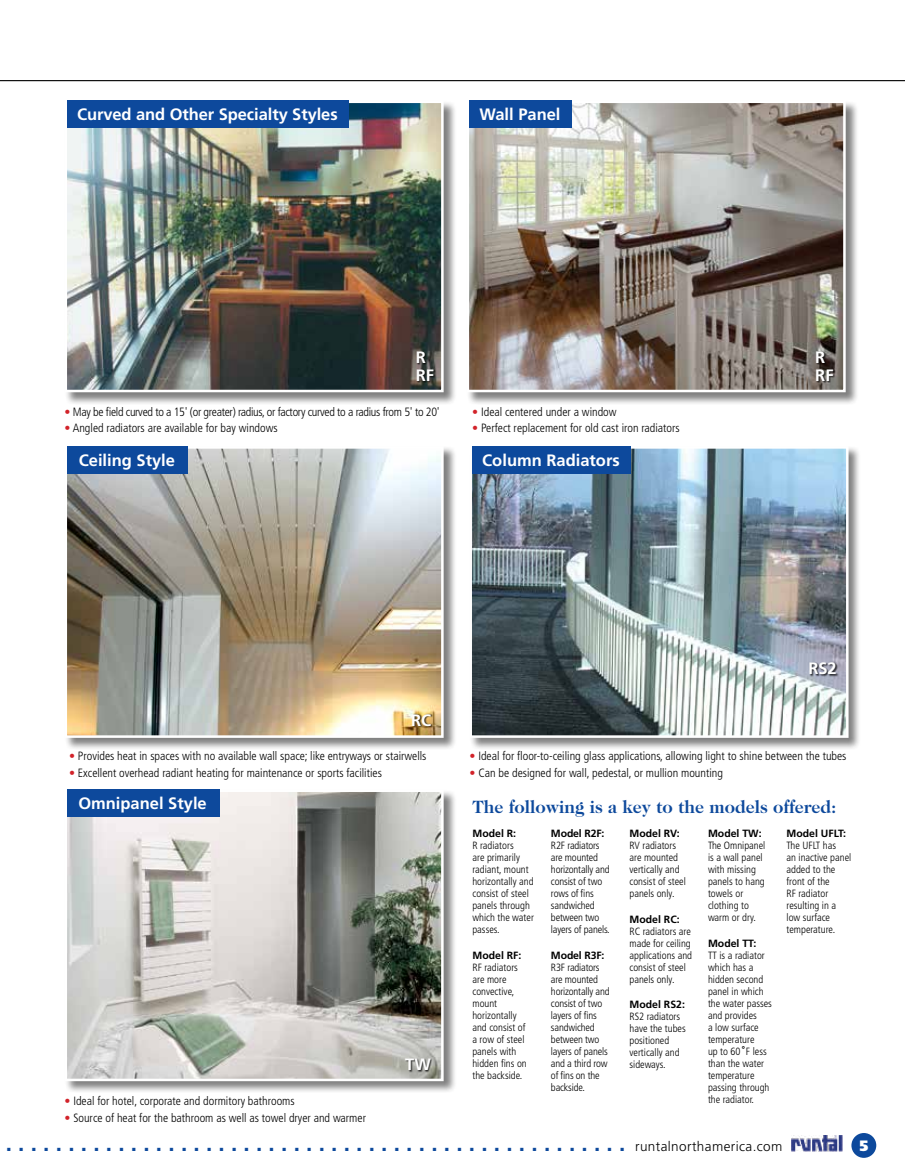
<style>
.page{position:relative;width:905px;height:1175px;background:#fff}
.page>*{position:absolute;margin:0;border:0;box-sizing:border-box;transform-origin:0 0}
.t1{font:700 22.5px "Frutiger";color:#0d499c}
.t2{font:700 18px "Caslon Two Twenty Four";color:#0d499c}
.t3{font:700 16.5px/18px "Frutiger";color:#fff}
.t4{font:900 15px "Frutiger";color:#fff}
.t5{font:300 condensed 12px "Frutiger";color:#000}
.t6{font:300 condensed 12px "Frutiger";letter-spacing:-.025em;color:#000}
.t7{font:300 condensed 10.5px/12px "Frutiger";color:#000}
.t8{font:700 10.5px "Frutiger";color:#000}
.s1{color:#d2232a}
.s2{font-family:"Interstate";font-weight:400;font-stretch:normal}
.s3{font-weight:300;font-size:13.5px;color:#000}
</style>
<div class="page">
<div style="left:851px;top:1133px;width:25px;height:24px;background:#0d499c;border-radius:50%"></div>
<img style="left:791px;top:1135px;width:51px;height:16px">
<div style="left:469px;top:446px;width:392px;height:305px;background:#000;opacity:.5"></div>
<img style="left:473px;top:450px;width:371px;height:284px">
<div style="left:469px;top:446px;width:379px;height:292px;border:3px solid #fff"></div>
<div style="left:65px;top:789px;width:392px;height:305px;background:#000;opacity:.5"></div>
<img style="left:69px;top:793px;width:370px;height:284px">
<div style="left:65px;top:789px;width:378px;height:292px;border:3px solid #fff"></div>
<div style="left:466px;top:101px;width:392px;height:304px;background:#000;opacity:.5"></div>
<img style="left:470px;top:104px;width:371px;height:284px">
<div style="left:466px;top:100px;width:379px;height:292px;border:3px solid #fff"></div>
<div style="left:65px;top:446px;width:392px;height:305px;background:#000;opacity:.5"></div>
<img style="left:69px;top:450px;width:370px;height:284px">
<div style="left:65px;top:446px;width:378px;height:292px;border:3px solid #fff"></div>
<div style="left:65px;top:101px;width:392px;height:304px;background:#000;opacity:.5"></div>
<img style="left:69px;top:104px;width:370px;height:284px">
<div style="left:65px;top:100px;width:378px;height:292px;border:3px solid #fff"></div>
<div style="left:809px;top:662px;width:29px;height:14px;background:#000;opacity:.75"></div>
<div style="left:412px;top:714px;width:21px;height:14px;background:#000;opacity:.75"></div>
<div style="left:405px;top:1058px;width:28px;height:14px;background:#000;opacity:.75"></div>
<div style="left:416px;top:351px;width:20px;height:32px;background:#000;opacity:.75"></div>
<div style="left:816px;top:351px;width:19px;height:32px;background:#000;opacity:.75"></div>
<div style="left:67px;top:100px;width:282px;height:28px;background:#0d499c"></div>
<div style="left:469px;top:100px;width:103px;height:28px;background:#0d499c"></div>
<div style="left:67px;top:446px;width:121px;height:27px;background:#0d499c"></div>
<div style="left:472px;top:446px;width:159px;height:27px;background:#0d499c"></div>
<div style="left:67px;top:789px;width:152px;height:27px;background:#0d499c"></div>
<hr style="left:0;top:80px;width:904px;height:1px;background:#000">
<h3 class="t3" style="left:77px;top:106px;width:262px">Curved and Other Specialty Styles</h3>
<h3 class="t3" style="left:479px;top:106px;width:83px">Wall Panel</h3>
<h3 class="t3" style="left:415px;top:348px;width:20px">R<br>RF</h3>
<h3 class="t3" style="left:815px;top:348px;width:20px">R<br>RF</h3>
<p class="t6" style="left:64px;top:404px;width:376px"><span class="s1">•</span> May be field curved to a 15' (or greater) radius, or factory curved to a radius from 5' to 20'</p>
<p class="t5" style="left:64px;top:421px;width:215px"><span class="s1">•</span> Angled radiators are available for bay windows</p>
<p class="t5" style="left:472px;top:404px;width:146px"><span class="s1">•</span> Ideal centered under a window</p>
<p class="t5" style="left:472px;top:421px;width:209px"><span class="s1">•</span> Perfect replacement for old cast iron radiators</p>
<h3 class="t3" style="left:79px;top:451px;width:98px">Ceiling Style</h3>
<h3 class="t3" style="left:482px;top:451px;width:139px">Column Radiators</h3>
<h3 class="t3" style="left:411px;top:711px;width:22px">RC</h3>
<h3 class="t3" style="left:808px;top:659px;width:30px">RS2</h3>
<p class="t5" style="left:69px;top:749px;width:359px"><span class="s1">•</span> Provides heat in spaces with no available wall space; like entryways or stairwells</p>
<p class="t5" style="left:69px;top:766px;width:314px"><span class="s1">•</span> Excellent overhead radiant heating for maintenance or sports facilities</p>
<h3 class="t3" style="left:78px;top:794px;width:130px">Omnipanel Style</h3>
<p class="t5" style="left:64px;top:1094px;width:232px"><span class="s1">•</span> Ideal for hotel, corporate and dormitory bathrooms</p>
<p class="t5" style="left:64px;top:1110px;width:303px"><span class="s1">•</span> Source of heat for the bathroom as well as towel dryer and warmer</p>
<h3 class="t3" style="left:405px;top:1055px;width:27px">TW</h3>
<p class="t5" style="left:469px;top:749px;width:378px"><span class="s1">•</span> Ideal for floor-to-ceiling glass applications, allowing light to shine between the tubes</p>
<p class="t5" style="left:469px;top:766px;width:255px"><span class="s1">•</span> Can be designed for wall, pedestal, or mullion mounting</p>
<h2 class="t2" style="left:472px;top:796px;width:365px">The following is a key to the models offered:</h2>
<p class="t8" style="left:472px;top:827px;width:45px">Model R:</p>
<p class="t7" style="left:472px;top:839px;width:63px">R radiators<br>are primarily radiant, mount horizontally and consist of steel panels through which the water passes.</p>
<p class="t8" style="left:472px;top:949px;width:51px">Model RF:</p>
<p class="t7" style="left:472px;top:961px;width:56px">RF radiators are more convective, mount horizontally and consist of a row of steel panels with hidden fins on the backside.</p>
<p class="t8" style="left:551px;top:827px;width:55px">Model R2F:</p>
<p class="t7" style="left:551px;top:839px;width:60px">R2F radiators are mounted horizontally and consist of two rows of fins sandwiched between two layers of panels.</p>
<p class="t8" style="left:551px;top:949px;width:55px">Model R3F:</p>
<p class="t7" style="left:551px;top:961px;width:60px">R3F radiators are mounted horizontally and consist of two layers of fins sandwiched between two layers of panels and a third row of fins on the backside.</p>
<p class="t8" style="left:629px;top:827px;width:52px">Model RV:</p>
<p class="t7" style="left:629px;top:840px;width:58px">RV radiators are mounted vertically and consist of steel panels only.</p>
<p class="t8" style="left:629px;top:913px;width:52px">Model RC:</p>
<p class="t7" style="left:629px;top:925px;width:64px">RC radiators are made for ceiling applications and consist of steel panels only.</p>
<p class="t8" style="left:629px;top:998px;width:57px">Model RS2:</p>
<p class="t7" style="left:629px;top:1011px;width:58px">RS2 radiators have the tubes positioned vertically and sideways.</p>
<p class="t8" style="left:708px;top:827px;width:55px">Model TW:</p>
<p class="t7" style="left:708px;top:840px;width:59px">The Omnipanel is a wall panel with missing panels to hang towels or clothing to warm or dry.</p>
<p class="t8" style="left:708px;top:937px;width:50px">Model TT:</p>
<p class="t7" style="left:708px;top:949px;width:65px">TT is a radiator which has a hidden second panel in which the water passes and provides<br>a low surface temperature<br>up to 60<span class="s2">˚</span>F less than the water temperature passing through the radiator.</p>
<p class="t8" style="left:786px;top:827px;width:61px">Model UFLT:</p>
<p class="t7" style="left:786px;top:840px;width:66px">The UFLT has<br>an inactive panel added to the front of the<br>RF radiator resulting in a low surface temperature.</p>
<h1 class="t1" style="left:6px;top:1129px;width:778px">. . . . . . . . . . . . . . . . . . . . . . . . . . . . . . . . . . . . . . . . . . . . . . . . . . <span class="s3">runtalnorthamerica.com</span></h1>
<h3 class="t4" style="left:856px;top:1135px;width:14px">85</h3>
</div>
